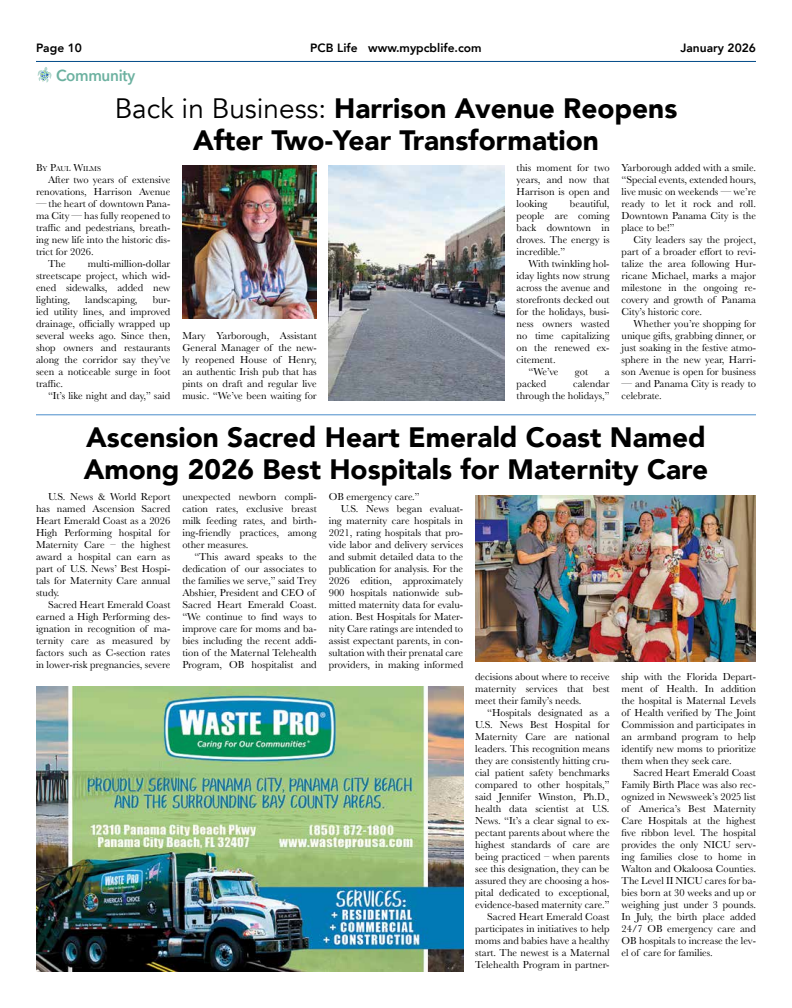
<style>
.page{position:relative;width:792px;height:1008px;background:#fff}
.page>*{position:absolute;margin:0;border:0;box-sizing:border-box;transform-origin:0 0}
.t1{font:900 28px/32px "Avenir";color:#000;text-align:center}
.t2{font:600 16px "Avenir Next";letter-spacing:-.02em;color:#6cb1a0;scale:.95 1}
.t3{font:800 12px "Avenir";color:#000}
.t4{font:10.5px/12px "Baskerville";color:#000;text-align:justify}
.t5{font:7.3px "Baskerville";color:#000}
.s1{font-weight:400}
.s2{font-size:10.5px}
</style>
<div class="page">
<hr style="left:36px;top:61px;width:720px;height:1px;background:#004988">
<svg style="left:38px;top:67px;width:14px;height:16px"></svg>
<img style="left:36px;top:687px;width:427px;height:285px">
<img style="left:475px;top:495px;width:281px;height:167px">
<hr style="left:36px;top:414px;width:720px;height:1px;background:#4b8dcb">
<img style="left:182px;top:166px;width:135px;height:153px">
<img style="left:329px;top:166px;width:176px;height:234px">
<p class="t3" style="left:36px;top:39px;width:47px">Page 10</p>
<p class="t3" style="left:310px;top:39px;width:173px">PCB Life www.mypcblife.com</p>
<p class="t3" style="left:680px;top:39px;width:77px">January 2026</p>
<h2 class="t2" style="left:56px;top:62px;width:85px">Community</h2>
<h1 class="t1" style="left:115px;top:92px;width:564px"><span class="s1">Back in Business:</span> Harrison Avenue Reopens<br>After Two-Year Transformation</h1>
<p class="t5" style="left:36px;top:164px;width:67px"><span class="s2">B</span>Y <span class="s2">P</span>AUL <span class="s2">W</span>ILMS</p>
<p class="t4" style="left:36px;top:174px;width:136px;text-align:right">After two years of extensive renovations, Harrison Avenue</p>
<p class="t4" style="left:36px;top:198px;width:136px">— the heart of downtown Pana-</p>
<p class="t4" style="left:36px;top:210px;width:136px">ma City — has fully reopened to</p>
<p class="t4" style="left:36px;top:222px;width:136px">traffic and pedestrians, breath-</p>
<p class="t4" style="left:36px;top:234px;width:136px">ing new life into the historic dis-</p>
<p class="t4" style="left:36px;top:246px;width:59px">trict for 2026.</p>
<p class="t4" style="left:48px;top:258px;width:19px">The</p>
<p class="t4" style="left:517px;top:162px;width:94px">this moment for two years, and now that Harrison is open and looking</p>
<p class="t4" style="left:622px;top:162px;width:136px">Yarborough added with a smile. “Special events, extended hours, live music on weekends — we’re ready to let it rock and roll.<br>Downtown Panama City is the place to be!”</p>
<p class="t4" style="left:622px;top:234px;width:136px;text-indent:12px">City leaders say the project, part of a broader effort to revi&shy;talize the area following Hur&shy;ricane Michael, marks a major milestone in the ongoing re&shy;covery and growth of Panama City’s historic core.</p>
<p class="t4" style="left:622px;top:318px;width:136px;text-indent:12px">Whether you’re shopping for unique gifts, grabbing dinner, or just soaking in the festive atmo&shy;sphere in the new year, Harri&shy;son Avenue is open for business</p>
<p class="t4" style="left:622px;top:378px;width:136px">— and Panama City is ready to celebrate.</p>
<h1 class="t1" style="left:84px;top:420px;width:626px;text-align:left">Ascension Sacred Heart Emerald Coast Named<br>Among 2026 Best Hospitals for Maternity Care</h1>
<p class="t4" style="left:36px;top:490px;width:136px;text-indent:12px">U.S. News &amp; World Report has named Ascension Sacred Heart Emerald Coast as a 2026<br>High Performing hospital for Maternity Care ‒ the highest award a hospital can earn as part of U.S. News’ Best Hospi&shy;tals for Maternity Care annual study.</p>
<p class="t4" style="left:36px;top:598px;width:136px;text-indent:12px">Sacred Heart Emerald Coast earned a High Performing des&shy;ignation in recognition of ma&shy;ternity care as measured by factors such as C-section rates in lower-risk pregnancies, severe</p>
<p class="t4" style="left:517px;top:198px;width:94px;text-indent:53px">beautiful, people are coming back downtown in droves. The energy is incredible.”</p>
<p class="t4" style="left:529px;top:258px;width:82px">With twinkling hol-</p>
<p class="t4" style="left:517px;top:270px;width:94px">iday lights now strung</p>
<p class="t4" style="left:517px;top:282px;width:94px">across the avenue and</p>
<p class="t4" style="left:517px;top:294px;width:94px">storefronts decked out</p>
<p class="t4" style="left:517px;top:306px;width:94px">for the holidays, busi-</p>
<p class="t4" style="left:517px;top:318px;width:94px">ness owners wasted</p>
<p class="t4" style="left:517px;top:330px;width:94px">no time capitalizing</p>
<p class="t4" style="left:517px;top:342px;width:94px">on the renewed ex-</p>
<p class="t4" style="left:517px;top:354px;width:41px">citement.</p>
<p class="t4" style="left:529px;top:366px;width:31px">“We’ve</p>
<p class="t4" style="left:575px;top:366px;width:15px">got</p>
<p class="t4" style="left:605px;top:366px;width:6px">a</p>
<p class="t4" style="left:517px;top:378px;width:31px">packed</p>
<p class="t4" style="left:36px;top:258px;width:136px;text-indent:52px">multi-million-dollar streetscape project, which wid&shy;ened sidewalks, added new lighting,</p>
<p class="t4" style="left:36px;top:294px;width:136px;text-indent:117px">bur&shy;ied utility lines, and improved drainage, officially wrapped up several weeks ago. Since then, shop owners and restaurants along the corridor say they’ve seen a noticeable surge in foot traffic.</p>
<p class="t4" style="left:48px;top:390px;width:124px">“It’s like night and day,” said</p>
<p class="t4" style="left:85px;top:294px;width:54px">landscaping,</p>
<p class="t4" style="left:182px;top:330px;width:136px">Mary Yarborough, Assistant General Manager of the new&shy;ly reopened House of Henry, an authentic Irish pub that has pints on draft and regular live music. “We’ve been waiting for</p>
<p class="t4" style="left:517px;top:378px;width:94px;text-align:right">calendar<br>through the holidays,”</p>
<p class="t4" style="left:329px;top:490px;width:92px">OB emergency care.”</p>
<p class="t4" style="left:341px;top:502px;width:124px">U.S. News began evaluat-</p>
<p class="t4" style="left:329px;top:514px;width:136px">ing maternity care hospitals in</p>
<p class="t4" style="left:329px;top:526px;width:136px">2021, rating hospitals that pro-</p>
<p class="t4" style="left:329px;top:538px;width:136px">vide labor and delivery services</p>
<p class="t4" style="left:329px;top:550px;width:136px">and submit detailed data to the</p>
<p class="t4" style="left:329px;top:562px;width:136px">publication for analysis. For the</p>
<p class="t4" style="left:329px;top:574px;width:136px">2026 edition, approximately</p>
<p class="t4" style="left:329px;top:586px;width:136px">900 hospitals nationwide sub-</p>
<p class="t4" style="left:329px;top:598px;width:136px">mitted maternity data for evalu-</p>
<p class="t4" style="left:329px;top:610px;width:136px">ation. Best Hospitals for Mater-</p>
<p class="t4" style="left:329px;top:622px;width:136px">nity Care ratings are intended to</p>
<p class="t4" style="left:329px;top:634px;width:136px">assist expectant parents, in con-</p>
<p class="t4" style="left:329px;top:646px;width:136px">sultation with their prenatal care</p>
<p class="t4" style="left:329px;top:658px;width:136px">providers, in making informed</p>
<p class="t4" style="left:182px;top:490px;width:136px">unexpected newborn compli&shy;cation rates, exclusive breast milk feeding rates, and birth&shy;ing-friendly practices, among other measures.</p>
<p class="t4" style="left:182px;top:550px;width:136px;text-align:left;text-indent:12px">“This award speaks to the dedication of our associates to the families we serve,” said Trey<br>Abshier, President and CEO of<br>Sacred Heart Emerald Coast. “We continue to find ways to improve care for moms and ba&shy;bies including the recent addi&shy;tion of the Maternal Telehealth<br>Program, OB hospitalist and</p>
<p class="t4" style="left:475px;top:670px;width:136px">decisions about where to receive maternity services that best meet their family’s needs.</p>
<p class="t4" style="left:475px;top:706px;width:136px;text-align:right">“Hospitals designated as a<br>U.S. News Best Hospital for<br>Maternity Care are national leaders. This recognition means they are consistently hitting cru&shy;cial patient safety benchmarks compared to other hospitals,” said Jennifer Winston, Ph.D., health data scientist at U.S.<br>News. “It’s a clear signal to ex&shy;pectant parents about where the highest standards of care are being practiced – when parents see this designation, they can be assured they are choosing a hos&shy;pital dedicated to exceptional, evidence-based maternity care.”<br>Sacred Heart Emerald Coast participates in initiatives to help moms and babies have a healthy start. The newest is a Maternal<br>Telehealth Program in partner-</p>
<p class="t4" style="left:622px;top:670px;width:136px">ship with the Florida Depart&shy;ment of Health. In addition the hospital is Maternal Levels of Health verified by The Joint Commission and participates in an armband program to help identify new moms to prioritize them when they seek care.</p>
<p class="t4" style="left:622px;top:766px;width:136px;text-indent:12px">Sacred Heart Emerald Coast Family Birth Place was also rec&shy;ognized in Newsweek’s 2025 list of America’s Best Maternity Care Hospitals at the highest five ribbon level. The hospital provides the only NICU serv&shy;ing families close to home in Walton and Okaloosa Counties.<br>The Level II NICU cares for ba&shy;bies born at 30 weeks and up or weighing just under 3 pounds.<br>In July, the birth place added 24/7 OB emergency care and OB hospitals to increase the lev&shy;el of care for families.</p>
</div>
